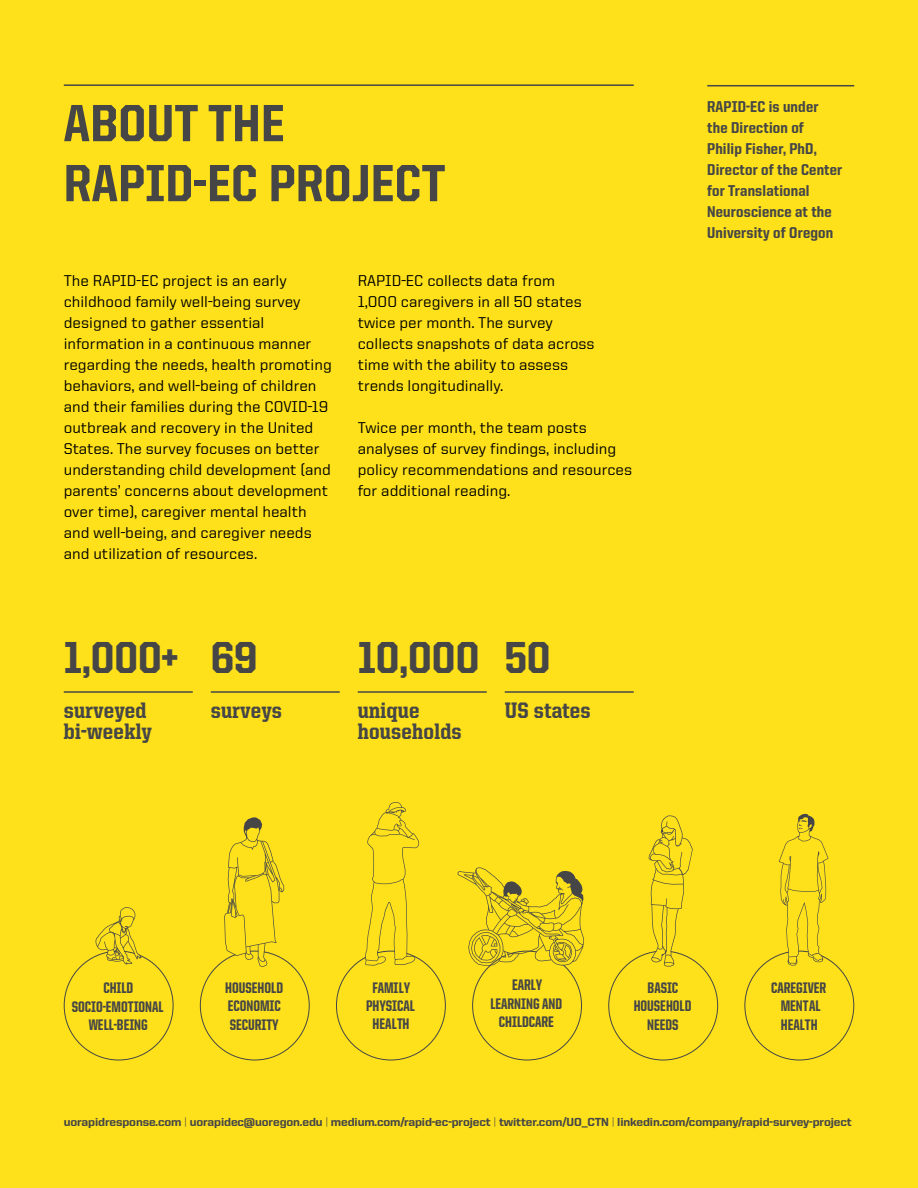
<style>
.page{position:relative;width:918px;height:1188px;background:#fee11a}
.page>*{position:absolute;margin:0;border:0;box-sizing:border-box;transform-origin:0 0}
.t1{font:800 52.5px/60px "United Sans Semi Cond";letter-spacing:.01em;color:#464646}
.t2{font:800 45px "United Sans Semi Cond";color:#464646}
.t3{font:800 22.5px/21px "United Serif Semi Cond";letter-spacing:.01em;color:#464646}
.t4{font:500 15.75px/21px "United Sans Reg";color:#000}
.t5{font:800 15.75px/21px "United Sans Semi Cond";letter-spacing:.01em;color:#464646}
.t6{font:800 15.3px/18.5px "United Sans Cond";color:#464646;text-align:center}
.t7{font:800 11.7px "United Sans Reg";letter-spacing:-.01em;color:#464646}
.s1{font-weight:300}
</style>
<div class="page">
<hr style="left:64px;top:84px;width:570px;height:2px;background:#464646">
<hr style="left:707px;top:85px;width:147px;height:1px;background:#464646">
<hr style="left:64px;top:691px;width:129px;height:2px;background:#464646">
<hr style="left:211px;top:691px;width:129px;height:2px;background:#464646">
<hr style="left:358px;top:691px;width:129px;height:2px;background:#464646">
<hr style="left:505px;top:691px;width:129px;height:2px;background:#464646">
<svg style="left:224px;top:817px;width:60px;height:150px"></svg>
<svg style="left:96px;top:907px;width:45px;height:57px"></svg>
<svg style="left:365px;top:802px;width:54px;height:164px"></svg>
<svg style="left:779px;top:814px;width:49px;height:152px"></svg>
<svg style="left:458px;top:867px;width:126px;height:99px"></svg>
<svg style="left:648px;top:815px;width:45px;height:152px"></svg>
<h1 class="t1" style="left:64px;top:93px;width:383px">ABOUT THE<br>RAPID-EC PROJECT</h1>
<p class="t5" style="left:707px;top:96px;width:137px">RAPID-EC is under the Direction of<br>Philip Fisher, PhD,<br>Director of the Center for Translational<br>Neuroscience at the<br>University of Oregon</p>
<p class="t4" style="left:64px;top:270px;width:270px">The RAPID-EC project is an early childhood family well-being survey designed to gather essential information in a continuous manner regarding the needs, health promoting behaviors, and well-being of children and their families during the COVID-19 outbreak and recovery in the United States. The survey focuses on better understanding child development (and parents’ concerns about development over time), caregiver mental health and well-being, and caregiver needs and utilization of resources.</p>
<p class="t4" style="left:358px;top:270px;width:238px">RAPID-EC collects data from<br>1,000 caregivers in all 50 states twice per month. The survey collects snapshots of data across time with the ability to assess trends longitudinally.</p>
<p class="t4" style="left:358px;top:417px;width:276px">Twice per month, the team posts analyses of survey findings, including policy recommendations and resources for additional reading.</p>
<h2 class="t2" style="left:64px;top:633px;width:195px">1,000+ 69</h2>
<h2 class="t2" style="left:358px;top:633px;width:194px">10,000 50</h2>
<h3 class="t3" style="left:64px;top:700px;width:90px">surveyed bi-weekly</h3>
<h3 class="t3" style="left:211px;top:700px;width:73px">surveys</h3>
<h3 class="t3" style="left:358px;top:700px;width:105px">unique households</h3>
<h3 class="t3" style="left:505px;top:700px;width:87px">US states</h3>
<p class="t6" style="left:103px;top:979px;width:32px">CHILD</p>
<p class="t6" style="left:89px;top:1016px;width:61px">WELL-BEING</p>
<p class="t6" style="left:72px;top:997px;width:94px">SOCIO-EMOTIONAL</p>
<p class="t6" style="left:225px;top:978px;width:59px;text-align:left">HOUSEHOLD<br>ECONOMIC<br>SECURITY</p>
<p class="t6" style="left:366px;top:978px;width:50px">FAMILY<br>PHYSICAL<br>HEALTH</p>
<p class="t6" style="left:490px;top:976px;width:73px">EARLY<br>LEARNING AND<br>CHILDCARE</p>
<p class="t6" style="left:771px;top:978px;width:57px">CAREGIVER<br>MENTAL<br>HEALTH</p>
<p class="t6" style="left:634px;top:978px;width:59px">BASIC<br>HOUSEHOLD<br>NEEDS</p>
<p class="t7" style="left:64px;top:1116px;width:790px">uorapidresponse.com <span class="s1">|</span> uorapidec@uoregon.edu <span class="s1">|</span> medium.com/rapid-ec-project <span class="s1">|</span> twitter.com/UO_CTN <span class="s1">|</span> linkedin.com/company/rapid-survey-project</p>
</div>
